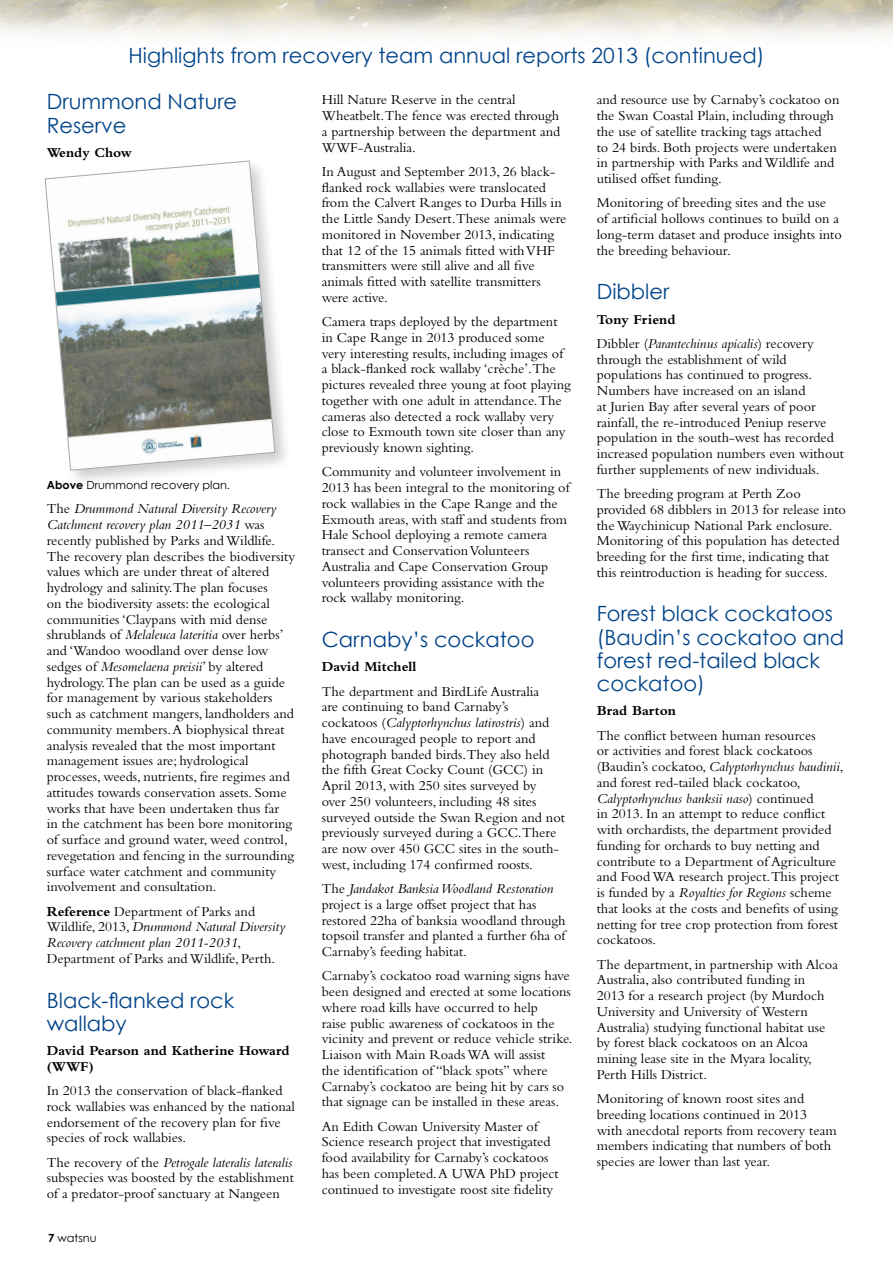
<style>
.page{position:relative;width:893px;height:1263px;background:#fff}
.page>*{position:absolute;margin:0;border:0;box-sizing:border-box;transform-origin:0 0}
.t1{font:21px/23.2px "Century Gothic";color:#004489}
.t2{font:14.25px/15.8px "Bembo";color:#000}
.t3{font:700 14.25px/15.8px "Bembo";color:#000}
.t4{font:italic 14.25px/24.3px "Bembo";color:#000}
.t5{font:11.25px "Century Gothic";color:#000}
.s1{font-weight:700}
.s2{font-style:italic}
.s3{font-weight:700;font-style:normal}
.s4{font-style:normal}
</style>
<div class="page">
<div style="left:42px;top:157px;width:250px;height:330px;background:#000;opacity:.2"></div>
<svg style="left:45px;top:161px;width:230px;height:310px"></svg>
<h1 class="t1" style="left:129px;top:43px;width:637px">Highlights from recovery team annual reports 2013 (continued)</h1>
<h1 class="t1" style="left:47px;top:90px;width:192px">Drummond Nature<br>Reserve</h1>
<p class="t3" style="left:47px;top:144px;width:87px">Wendy Chow</p>
<p class="t5" style="left:47px;top:478px;width:185px"><span class="s1">Above</span> Drummond recovery plan.</p>
<p class="t2" style="left:47px;top:501px;width:250px">The <span class="s2">Drummond Natural Diversity Recovery Catchment recovery plan 2011–2031</span> was recently published by Parks and Wildlife.<br>The recovery plan describes the biodiversity values which are under threat of altered hydrology and salinity.The plan focuses<br>on the biodiversity assets: the ecological communities ‘Claypans with mid dense shrublands of <span class="s2">Melaleuca lateritia</span> over herbs’ and ‘Wandoo woodland over dense low sedges of <span class="s2">Mesomelaena preisii</span>’ by altered hydrology.The plan can be used as a guide for management by various stakeholders such as catchment mangers, landholders and community members. A biophysical threat analysis revealed that the most important management issues are; hydrological processes, weeds, nutrients, fire regimes and attitudes towards conservation assets. Some works that have been undertaken thus far<br>in the catchment has been bore monitoring of surface and ground water, weed control, revegetation and fencing in the surrounding surface water catchment and community involvement and consultation.</p>
<p class="t2" style="left:47px;top:903px;width:240px"><span class="s1">Reference</span> Department of Parks and Wildlife, 2013, <span class="s2">Drummond Natural Diversity Recovery catchment plan 2011-2031</span>, Department of Parks and Wildlife, Perth.</p>
<h1 class="t1" style="left:47px;top:988px;width:189px">Black-flanked rock wallaby</h1>
<p class="t3" style="left:47px;top:1042px;width:244px">David Pearson and Katherine Howard (WWF)</p>
<p class="t2" style="left:47px;top:1082px;width:250px">In 2013 the conservation of black-flanked rock wallabies was enhanced by the national endorsement of the recovery plan for five species of rock wallabies.</p>
<p class="t2" style="left:47px;top:1154px;width:249px;text-align:justify">The recovery of the <span class="s2">Petrogale lateralis lateralis </span>subspecies was boosted by the establishment of a predator-proof sanctuary at Nangeen</p>
<p class="t5" style="left:48px;top:1231px;width:50px"><span class="s1">7</span> watsnu</p>
<p class="t2" style="left:322px;top:92px;width:240px">Hill Nature Reserve in the central Wheatbelt.The fence was erected through a partnership between the department and WWF-Australia.</p>
<p class="t2" style="left:322px;top:163px;width:246px">In August and September 2013, 26 black&shy;flanked rock wallabies were translocated from the Calvert Ranges to Durba Hills in the Little Sandy Desert.These animals were monitored in November 2013, indicating that 12 of the 15 animals fitted with VHF transmitters were still alive and all five animals fitted with satellite transmitters were active.</p>
<p class="t2" style="left:322px;top:314px;width:251px">Camera traps deployed by the department in Cape Range in 2013 produced some very interesting results, including images of a black-flanked rock wallaby ‘crèche’.The pictures revealed three young at foot playing together with one adult in attendance.The cameras also detected a rock wallaby very close to Exmouth town site closer than any previously known sighting.</p>
<p class="t2" style="left:322px;top:464px;width:249px">Community and volunteer involvement in 2013 has been integral to the monitoring of rock wallabies in the Cape Range and the Exmouth areas, with staff and students from Hale School deploying a remote camera transect and Conservation Volunteers Australia and Cape Conservation Group volunteers providing assistance with the rock wallaby monitoring.</p>
<h1 class="t1" style="left:322px;top:627px;width:214px">Carnaby’s cockatoo</h1>
<p class="t3" style="left:322px;top:659px;width:96px">David Mitchell</p>
<p class="t2" style="left:322px;top:683px;width:245px">The department and BirdLife Australia<br>are continuing to band Carnaby’s cockatoos (<span class="s2">Calyptorhynchus latirostris</span>) and have encouraged people to report and photograph banded birds.They also held the fifth Great Cocky Count (GCC) in April 2013, with 250 sites surveyed by<br>over 250 volunteers, including 48 sites surveyed outside the Swan Region and not previously surveyed during a GCC.There are now over 450 GCC sites in the south&shy;west, including 174 confirmed roosts.</p>
<p class="t2" style="left:322px;top:880px;width:245px">The <span class="s2">Jandakot Banksia Woodland Restoration </span>project is a large offset project that has restored 22ha of banksia woodland through topsoil transfer and planted a further 6ha of Carnaby’s feeding habitat.</p>
<p class="t2" style="left:322px;top:968px;width:252px">Carnaby’s cockatoo road warning signs have been designed and erected at some locations where road kills have occurred to help<br>raise public awareness of cockatoos in the vicinity and prevent or reduce vehicle strike.<br>Liaison with Main Roads WA will assist<br>the identification of “black spots” where Carnaby’s cockatoo are being hit by cars so that signage can be installed in these areas.</p>
<p class="t2" style="left:322px;top:1118px;width:239px">An Edith Cowan University Master of Science research project that investigated food availability for Carnaby’s cockatoos has been completed. A UWA PhD project continued to investigate roost site fidelity</p>
<p class="t2" style="left:597px;top:92px;width:244px">and resource use by Carnaby’s cockatoo on the Swan Coastal Plain, including through the use of satellite tracking tags attached<br>to 24 birds. Both projects were undertaken in partnership with Parks and Wildlife and utilised offset funding.</p>
<p class="t2" style="left:597px;top:195px;width:247px">Monitoring of breeding sites and the use<br>of artificial hollows continues to build on a long-term dataset and produce insights into the breeding behaviour.</p>
<h1 class="t1" style="left:597px;top:280px;width:74px">Dibbler</h1>
<p class="t4" style="left:597px;top:307px;width:219px"><span class="s3">Tony Friend<br></span><span class="s4">Dibbler (</span>Parantechinus apicalis<span class="s4">) recovery</span></p>
<p class="t2" style="left:597px;top:351px;width:249px">through the establishment of wild populations has continued to progress.<br>Numbers have increased on an island<br>at Jurien Bay after several years of poor rainfall, the re-introduced Peniup reserve population in the south-west has recorded increased population numbers even without further supplements of new individuals.</p>
<p class="t2" style="left:597px;top:485px;width:251px">The breeding program at Perth Zoo provided 68 dibblers in 2013 for release into the Waychinicup National Park enclosure.<br>Monitoring of this population has detected breeding for the first time, indicating that this reintroduction is heading for success.</p>
<h1 class="t1" style="left:597px;top:602px;width:249px">Forest black cockatoos (Baudin’s cockatoo and forest red-tailed black cockatoo)</h1>
<p class="t3" style="left:597px;top:703px;width:81px">Brad Barton</p>
<p class="t2" style="left:597px;top:727px;width:248px">The conflict between human resources<br>or activities and forest black cockatoos (Baudin’s cockatoo, <span class="s2">Calyptorhynchus baudinii</span>, and forest red-tailed black cockatoo, <span class="s2">Calyptorhynchus banksii naso</span>) continued<br>in 2013. In an attempt to reduce conflict with orchardists, the department provided funding for orchards to buy netting and contribute to a Department of Agriculture and Food WA research project.This project is funded by a <span class="s2">Royalties for Regions</span> scheme that looks at the costs and benefits of using netting for tree crop protection from forest cockatoos.</p>
<p class="t2" style="left:597px;top:956px;width:243px">The department, in partnership with Alcoa Australia, also contributed funding in<br>2013 for a research project (by Murdoch University and University of Western Australia) studying functional habitat use by forest black cockatoos on an Alcoa mining lease site in the Myara locality, Perth Hills District.</p>
<p class="t2" style="left:597px;top:1090px;width:241px">Monitoring of known roost sites and breeding locations continued in 2013<br>with anecdotal reports from recovery team members indicating that numbers of both species are lower than last year.</p>
</div>
